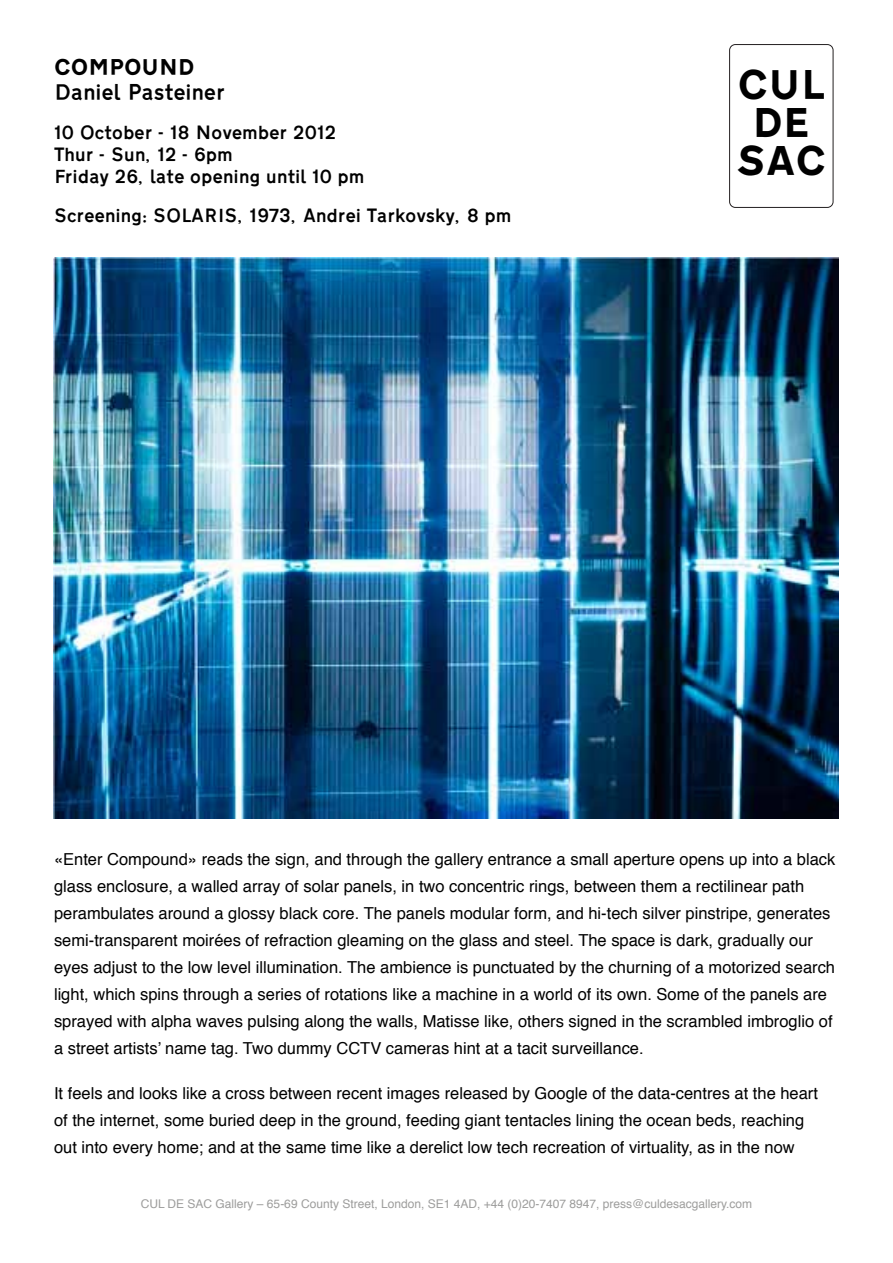
<style>
.page{position:relative;width:893px;height:1263px;background:#fff}
.page>*{position:absolute;margin:0;border:0;box-sizing:border-box;transform-origin:0 0}
.t1{font:800 38.7px/38px "Transport";color:#000;text-align:center}
.t2{font:21px "Transport";color:#000}
.t3{font:800 21px "Transport";color:#000}
.t4{font:18px/21.6px "Transport";color:#000}
.t5{font:16.5px/27px "Helvetica";color:#000}
.t6{font:12px "Helvetica";color:#9d9d9c}
</style>
<div class="page">
<div style="left:729px;top:44px;width:104px;height:164px;border:1px solid #231f20;border-radius:6px"></div>
<img style="left:53px;top:257px;width:786px;height:561px">
<p class="t3" style="left:54px;top:54px;width:142px">COMPOUND</p>
<p class="t2" style="left:54px;top:81px;width:173px">Daniel Pasteiner</p>
<p class="t4" style="left:54px;top:123px;width:312px">10 October - 18 November 2012<br>Thur - Sun, 12 - 6pm<br>Friday 26, late opening until 10 pm</p>
<p class="t4" style="left:54px;top:206px;width:459px">Screening: SOLARIS, 1973, Andrei Tarkovsky, 8 pm</p>
<h1 class="t1" style="left:736px;top:66px;width:92px">CUL<br>DE<br>SAC</h1>
<p class="t5" style="left:54px;top:846px;width:783px">«Enter Compound» reads the sign, and through the gallery entrance a small aperture opens up into a black glass enclosure, a walled array of solar panels, in two concentric rings, between them a rectilinear path perambulates around a glossy black core. The panels modular form, and hi-tech silver pinstripe, generates semi-transparent moirées of refraction gleaming on the glass and steel. The space is dark, gradually our eyes adjust to the low level illumination. The ambience is punctuated by the churning of a motorized search light, which spins through a series of rotations like a machine in a world of its own. Some of the panels are sprayed with alpha waves pulsing along the walls, Matisse like, others signed in the scrambled imbroglio of a street artists’ name tag. Two dummy CCTV cameras hint at a tacit surveillance.</p>
<p class="t5" style="left:54px;top:1080px;width:765px">It feels and looks like a cross between recent images released by Google of the data-centres at the heart of the internet, some buried deep in the ground, feeding giant tentacles lining the ocean beds, reaching out into every home; and at the same time like a derelict low tech recreation of virtuality, as in the now</p>
<p class="t6" style="left:141px;top:1194px;width:613px">CUL DE SAC Gallery – 65-69 County Street, London, SE1 4AD, +44 (0)20-7407 8947, press@culdesacgallery.com</p>
</div>
